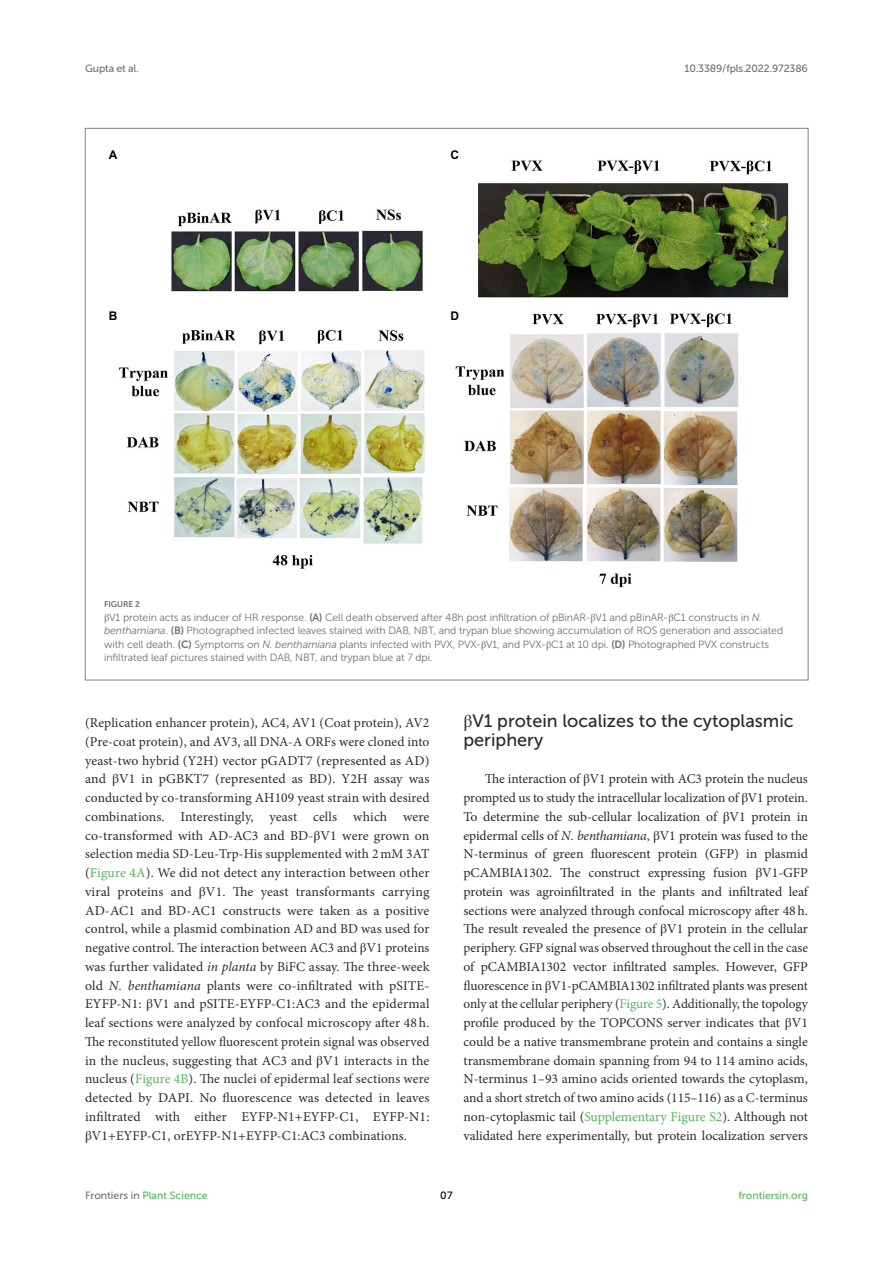
<style>
.page{position:relative;width:893px;height:1263px;background:#fff}
.page>*{position:absolute;margin:0;border:0;box-sizing:border-box;transform-origin:0 0}
.HEAD_2{font:18px/18.8px "Museo Sans 500";color:#2b2b2a}
.TEXT_FLUSH{font:13.5px/18.8px "Minion Pro";color:#2b2b2a;text-align:justify}
.t1{font:700 12px "Arial";color:#000}
.FIG_LEG{font:10.5px/13.5px "Museo Sans 300";letter-spacing:-.01em;color:#706f70}
.t2{font:10.5px "Museo Sans 500";color:#4eb855}
.t3{font:10.5px "Museo Sans 500";letter-spacing:-.015em;color:#706f70}
.t4{font:10.5px "Museo Sans 500";color:#000}
.FIG_HD{font:8.25px "Museo Sans 700";letter-spacing:-.01em;color:#706f70}
.s1{font-family:"STIX General"}
.s2{font-family:"Museo Sans 700"}
.s3{font-style:italic}
.s4{color:#4eb855}
.s5{color:#706f70}
</style>
<div class="page">
<img style="left:119px;top:160px;width:670px;height:428px">
<p class="t3" style="left:85px;top:63px;width:55px">Gupta et al.</p>
<p class="t3" style="left:684px;top:63px;width:125px">10.3389/fpls.2022.972386</p>
<p class="t1" style="left:109px;top:146px;width:10px">A</p>
<p class="t1" style="left:451px;top:146px;width:10px">C</p>
<p class="t1" style="left:109px;top:308px;width:10px">B</p>
<p class="t1" style="left:451px;top:308px;width:10px">D</p>
<p class="FIG_HD" style="left:104px;top:600px;width:37px">FIGURE 2</p>
<p class="FIG_LEG" style="left:104px;top:610px;width:680px"><span class="s1">β</span>V1 protein acts as inducer of HR response. <span class="s2">(A)</span> Cell death observed after 48 h post infiltration of pBinAR-<span class="s1">β</span>V1 and pBinAR-<span class="s1">β</span>C1 constructs in <span class="s3">N. benthamiana</span>. <span class="s2">(B)</span> Photographed infected leaves stained with DAB, NBT, and trypan blue showing accumulation of ROS generation and associated with cell death. <span class="s2">(C)</span> Symptoms on <span class="s3">N. benthamiana</span> plants infected with PVX, PVX-<span class="s1">β</span>V1, and PVX-<span class="s1">β</span>C1 at 10 dpi. <span class="s2">(D)</span> Photographed PVX constructs infiltrated leaf pictures stained with DAB, NBT, and trypan blue at 7 dpi.</p>
<p class="TEXT_FLUSH" style="left:85px;top:713px;width:346px">(Replication enhancer protein), AC4, AV1 (Coat protein), AV2 (Pre-coat protein), and AV3, all DNA-A ORFs were cloned into yeast-two hybrid (Y2H) vector pGADT7 (represented as AD) and <span class="s1">β</span>V1 in pGBKT7 (represented as BD). Y2H assay was conducted by co-transforming AH109 yeast strain with desired combinations. Interestingly, yeast cells which were co-transformed with AD-AC3 and BD-<span class="s1">β</span>V1 were grown on selection media SD-Leu-Trp-His supplemented with 2 mM 3AT (<span class="s4">Figure 4A</span>). We did not detect any interaction between other viral proteins and <span class="s1">β</span>V1. The yeast transformants carrying AD-AC1 and BD-AC1 constructs were taken as a positive control, while a plasmid combination AD and BD was used for negative control. The interaction between AC3 and <span class="s1">β</span>V1 proteins was further validated <span class="s3">in planta</span> by BiFC assay. The three-week old <span class="s3">N. benthamiana</span> plants were co-infiltrated with pSITE-EYFP-N1: <span class="s1">β</span>V1 and pSITE-EYFP-C1:AC3 and the epidermal leaf sections were analyzed by confocal microscopy after 48 h.<br>The reconstituted yellow fluorescent protein signal was observed in the nucleus, suggesting that AC3 and <span class="s1">β</span>V1 interacts in the nucleus (<span class="s4">Figure 4B</span>). The nuclei of epidermal leaf sections were detected by DAPI. No fluorescence was detected in leaves infiltrated with either EYFP-N1+EYFP-C1, EYFP-N1: <span class="s1">β</span>V1+EYFP-C1, orEYFP-N1+EYFP-C1:AC3 combinations.</p>
<p class="HEAD_2" style="left:463px;top:711px;width:332px"><span class="s1">β</span>V1 protein localizes to the cytoplasmic periphery</p>
<p class="TEXT_FLUSH" style="left:463px;top:770px;width:346px;text-indent:21px">The interaction of <span class="s1">β</span>V1 protein with AC3 protein the nucleus prompted us to study the intracellular localization of <span class="s1">β</span>V1 protein.<br>To determine the sub-cellular localization of <span class="s1">β</span>V1 protein in epidermal cells of <span class="s3">N. benthamiana</span>, <span class="s1">β</span>V1 protein was fused to the N-terminus of green fluorescent protein (GFP) in plasmid pCAMBIA1302. The construct expressing fusion <span class="s1">β</span>V1-GFP protein was agroinfiltrated in the plants and infiltrated leaf sections were analyzed through confocal microscopy after 48h.<br>The result revealed the presence of <span class="s1">β</span>V1 protein in the cellular periphery. GFP signal was observed throughout the cell in the case of pCAMBIA1302 vector infiltrated samples. However, GFP fluorescence in <span class="s1">β</span>V1-pCAMBIA1302 infiltrated plants was present only at the cellular periphery (<span class="s4">Figure 5</span>). Additionally, the topology profile produced by the TOPCONS server indicates that <span class="s1">β</span>V1 could be a native transmembrane protein and contains a single transmembrane domain spanning from 94 to 114 amino acids, N-terminus 1–93 amino acids oriented towards the cytoplasm, and a short stretch of two amino acids (115–116) as a C-terminus non-cytoplasmic tail (<span class="s4">Supplementary Figure S2</span>). Although not validated here experimentally, but protein localization servers</p>
<p class="t2" style="left:85px;top:1190px;width:124px"><span class="s5">Frontiers in</span> Plant Science</p>
<p class="t4" style="left:440px;top:1190px;width:14px">07</p>
<p class="t2" style="left:738px;top:1190px;width:71px">frontiersin.org</p>
</div>
